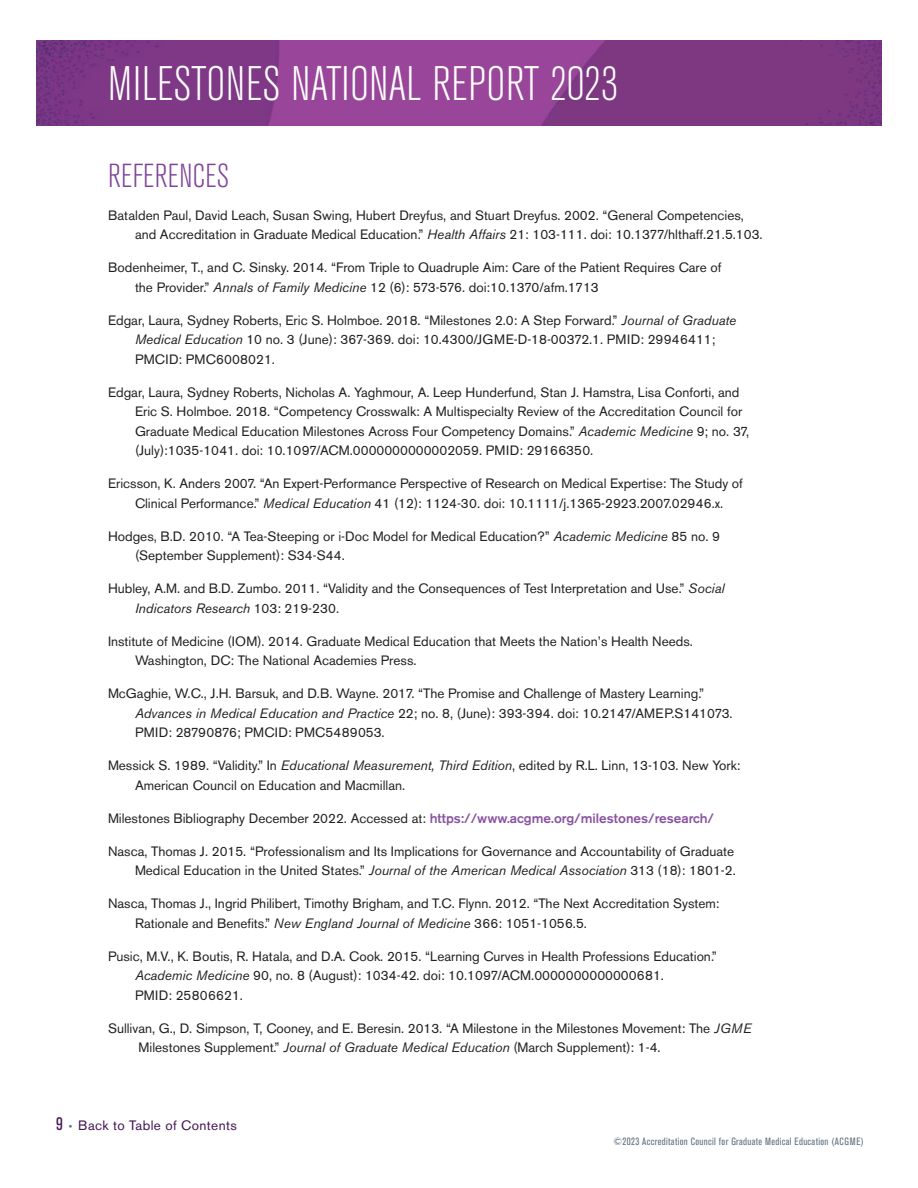
<style>
.page{position:relative;width:918px;height:1188px;background:#fff}
.page>*{position:absolute;margin:0;border:0;box-sizing:border-box;transform-origin:0 0}
.t1{font:300 condensed 48px "Akzidenz Grotesk BE";color:#fff}
.t2{font:300 condensed 33px "Akzidenz Grotesk BE";letter-spacing:.02em;color:#7f4399}
.t3{font:13.5px/19.5px "Akzidenz Grotesk BE";color:#231f20}
.t4{font:13.5px "Akzidenz Grotesk BE";letter-spacing:.03em;color:#431353}
.t5{font:condensed 10.5px "Akzidenz Grotesk BE";letter-spacing:.03em;color:#5f7380}
.s1{font-style:italic}
.s2{font-weight:500;color:#8953a1}
.s3{font-stretch:condensed;font-size:18px}
.s4{font-stretch:condensed;font-size:10.5px;color:#5f7380}
</style>
<div class="page">
<img style="left:37px;top:40px;width:844px;height:85px">
<h1 class="t1" style="left:108px;top:57px;width:512px">MILESTONES NATIONAL REPORT 2023</h1>
<h2 class="t2" style="left:108px;top:158px;width:123px">REFERENCES</h2>
<p class="t3" style="left:135px;top:205px;width:629px;text-indent:-27px">Batalden Paul, David Leach, Susan Swing, Hubert Dreyfus, and Stuart Dreyfus. 2002. “General Competencies, and Accreditation in Graduate Medical Education.” <span class="s1">Health Affairs</span> 21: 103-111. doi: 10.1377/hlthaff.21.5.103.</p>
<p class="t3" style="left:135px;top:258px;width:588px;text-indent:-27px">Bodenheimer, T., and C. Sinsky. 2014. “From Triple to Quadruple Aim: Care of the Patient Requires Care of the Provider.” <span class="s1">Annals of Family Medicine</span> 12 (6): 573-576. doi:10.1370/afm.1713</p>
<p class="t3" style="left:135px;top:310px;width:603px;text-indent:-27px">Edgar, Laura, Sydney Roberts, Eric S. Holmboe. 2018. “Milestones 2.0: A Step Forward.” <span class="s1">Journal of Graduate<br>Medical Education</span> 10 no. 3 (June): 367-369. doi: 10.4300/JGME-D-18-00372.1. PMID: 29946411;<br>PMCID: PMC6008021.</p>
<p class="t3" style="left:135px;top:382px;width:616px;text-indent:-27px">Edgar, Laura, Sydney Roberts, Nicholas A. Yaghmour, A. Leep Hunderfund, Stan J. Hamstra, Lisa Conforti, and Eric S. Holmboe. 2018. “Competency Crosswalk: A Multispecialty Review of the Accreditation Council for Graduate Medical Education Milestones Across Four Competency Domains.” <span class="s1">Academic Medicine</span> 9; no. 37, (July):1035-1041. doi: 10.1097/ACM.0000000000002059. PMID: 29166350.</p>
<p class="t3" style="left:108px;top:474px;width:636px;text-align:center">Ericsson, K. Anders 2007. “An Expert-Performance Perspective of Research on Medical Expertise: The Study of<br>Clinical Performance.” <span class="s1">Medical Education</span> 41 (12): 1124-30. doi: 10.1111/j.1365-2923.2007.02946.x.</p>
<p class="t3" style="left:135px;top:526px;width:587px;text-indent:-27px">Hodges, B.D. 2010. “A Tea-Steeping or i-Doc Model for Medical Education?” <span class="s1">Academic Medicine</span> 85 no. 9 (September Supplement): S34-S44.</p>
<p class="t3" style="left:135px;top:579px;width:591px;text-indent:-27px">Hubley, A.M. and B.D. Zumbo. 2011. “Validity and the Consequences of Test Interpretation and Use.” <span class="s1">Social<br>Indicators Research</span> 103: 219-230.</p>
<p class="t3" style="left:135px;top:631px;width:560px;text-indent:-27px">Institute of Medicine (IOM). 2014. Graduate Medical Education that Meets the Nation’s Health Needs.<br>Washington, DC: The National Academies Press.</p>
<p class="t3" style="left:135px;top:684px;width:599px;text-indent:-27px">McGaghie, W.C., J.H. Barsuk, and D.B. Wayne. 2017. “The Promise and Challenge of Mastery Learning.”<br><span class="s1">Advances in Medical Education and Practice</span> 22; no. 8, (June): 393-394. doi: 10.2147/AMEP.S141073.<br>PMID: 28790876; PMCID: PMC5489053.</p>
<p class="t3" style="left:135px;top:756px;width:607px;text-indent:-27px">Messick S. 1989. “Validity.” In <span class="s1">Educational Measurement, Third Edition</span>, edited by R.L. Linn, 13-103. New York:<br>American Council on Education and Macmillan.</p>
<p class="t3" style="left:108px;top:808px;width:608px">Milestones Bibliography December 2022. Accessed at: <span class="s2">https://www.acgme.org/milestones/research/</span></p>
<p class="t3" style="left:108px;top:841px;width:629px;text-align:right">Nasca, Thomas J. 2015. “Professionalism and Its Implications for Governance and Accountability of Graduate<br>Medical Education in the United States.” <span class="s1">Journal of the American Medical Association</span> 313 (18): 1801-2.</p>
<p class="t3" style="left:135px;top:894px;width:586px;text-indent:-27px">Nasca, Thomas J., Ingrid Philibert, Timothy Brigham, and T.C. Flynn. 2012. “The Next Accreditation System:<br>Rationale and Benefits.” <span class="s1">New England Journal of Medicine</span> 366: 1051-1056.5.</p>
<p class="t3" style="left:135px;top:946px;width:583px;text-indent:-27px">Pusic, M.V., K. Boutis, R. Hatala, and D.A. Cook. 2015. “Learning Curves in Health Professions Education.”<br><span class="s1">Academic Medicine</span> 90, no. 8 (August): 1034-42. doi: 10.1097/ACM.0000000000000681.<br>PMID: 25806621.</p>
<p class="t3" style="left:139px;top:1018px;width:614px;text-indent:-31px">Sullivan, G., D. Simpson, T, Cooney, and E. Beresin. 2013. “A Milestone in the Milestones Movement: The <span class="s1">JGME<br></span>Milestones Supplement.” <span class="s1">Journal of Graduate Medical Education</span> (March Supplement): 1-4.</p>
<p class="t4" style="left:56px;top:1118px;width:182px"><span class="s3">9</span> <span class="s4">•</span> Back to Table of Contents</p>
<p class="t5" style="left:614px;top:1135px;width:252px">©2023 Accreditation Council for Graduate Medical Education (ACGME)</p>
</div>
